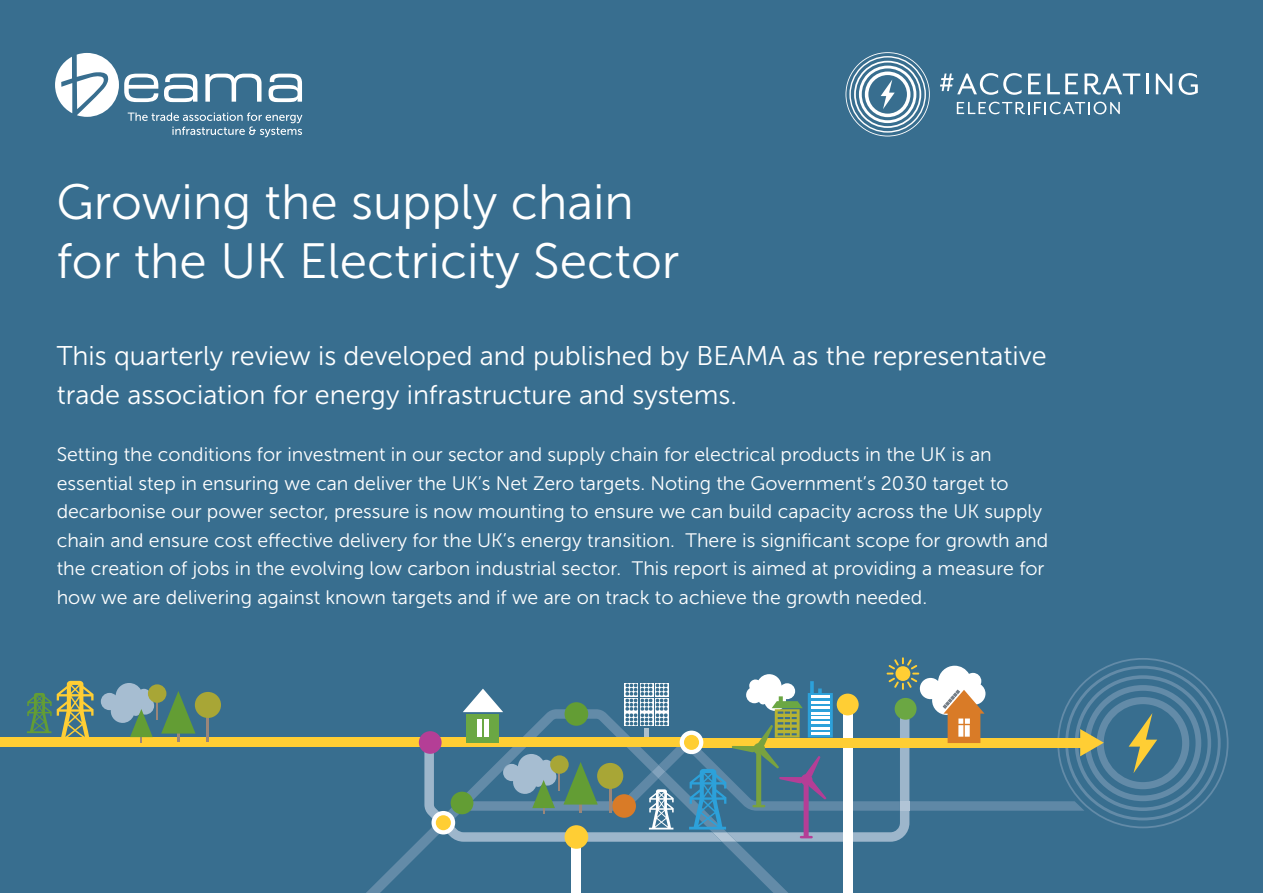
<style>
.page{position:relative;width:1263px;height:893px;background:#386e8f}
.page>*{position:absolute;margin:0;border:0;box-sizing:border-box;transform-origin:0 0}
.t1{font:49.5px/59.4px "Museo Sans 300";color:#fff}
.t2{font:27px/39px "Museo Sans 300";color:#fff}
.t3{font:19.5px/28.5px "Museo Sans 300";color:#fff}
</style>
<div class="page">
<svg style="left:55px;top:53px;width:247px;height:84px"></svg>
<svg style="left:845px;top:52px;width:85px;height:84px"></svg>
<svg style="left:940px;top:73px;width:81px;height:22px"></svg>
<svg style="left:1028px;top:74px;width:13px;height:20px"></svg>
<svg style="left:1047px;top:74px;width:31px;height:20px"></svg>
<svg style="left:1084px;top:74px;width:56px;height:21px"></svg>
<hr style="left:1146px;top:74px;width:2px;height:20px;background:#fff">
<svg style="left:1156px;top:74px;width:16px;height:20px"></svg>
<svg style="left:1178px;top:73px;width:20px;height:22px"></svg>
<svg style="left:957px;top:102px;width:163px;height:12px"></svg>
<svg style="left:361px;top:731px;width:427px;height:162px"></svg>
<div style="left:843px;top:709px;width:9px;height:184px;background:#fff"></div>
<div style="left:572px;top:832px;width:9px;height:61px;background:#fff"></div>
<div style="left:564px;top:825px;width:24px;height:24px;background:#ffce34;border-radius:50%"></div>
<div style="left:0;top:738px;width:687px;height:9px;background:#ffce34"></div>
<div style="left:419px;top:731px;width:23px;height:23px;background:#b43e96;border-radius:50%"></div>
<svg style="left:431px;top:657px;width:797px;height:185px"></svg>
<svg style="left:27px;top:681px;width:67px;height:57px"></svg>
<svg style="left:101px;top:683px;width:94px;height:60px"></svg>
<hr style="left:207px;top:717px;width:2px;height:25px;background:#9b8679">
<div style="left:195px;top:692px;width:26px;height:26px;background:#a8a636;border-radius:50%"></div>
<p class="t1" style="left:56px;top:173px;width:625px">Growing the supply chain for the UK Electricity Sector</p>
<p class="t2" style="left:57px;top:336px;width:992px">This quarterly review is developed and published by BEAMA as the representative trade association for energy infrastructure and systems.</p>
<p class="t3" style="left:57px;top:440px;width:993px">Setting the conditions for investment in our sector and supply chain for electrical products in the UK is an essential step in ensuring we can deliver the UK’s Net Zero targets. Noting the Government’s 2030 target to decarbonise our power sector, pressure is now mounting to ensure we can build capacity across the UK supply chain and ensure cost effective delivery for the UK’s energy transition. There is significant scope for growth and the creation of jobs in the evolving low carbon industrial sector. This report is aimed at providing a measure for how we are delivering against known targets and if we are on track to achieve the growth needed.</p>
</div>
